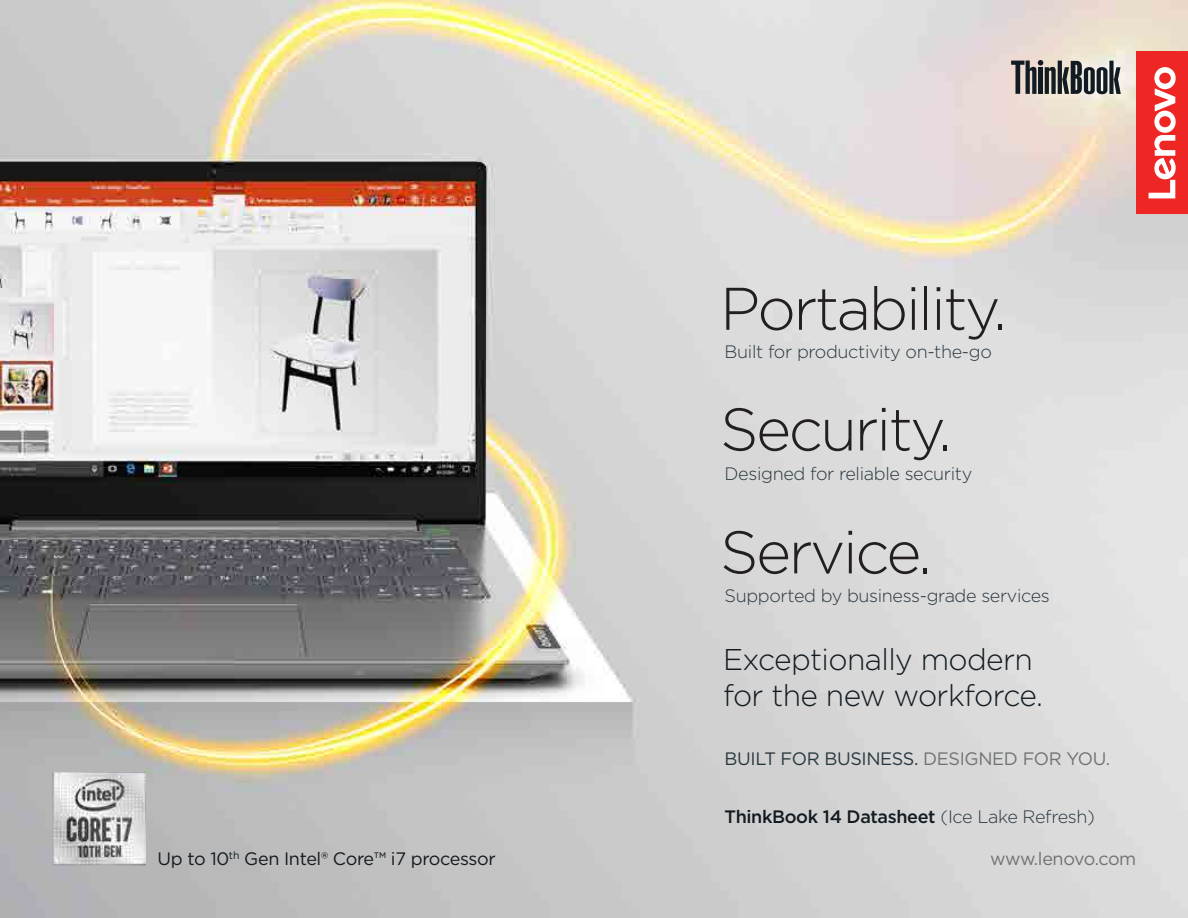
<style>
.page{position:relative;width:1188px;height:918px;background:#fff}
.page>*{position:absolute;margin:0;border:0;box-sizing:border-box;transform-origin:0 0}
.Cover_Page_Title{font:300 60px "Gotham";letter-spacing:-.04em;color:#231f20}
.Cover_Page_Sub_Title{font:300 30px/36px "Gotham";letter-spacing:-.02em;color:#121b21}
.Cover_page_Body_Text{font:300 18px "Gotham";letter-spacing:-.02em;color:#28373f}
.Cover_page_Body_Text-2{font:500 18px "Gotham";letter-spacing:-.02em;color:#121b21}
.Body_text{font:18px "Gotham";letter-spacing:-.02em;color:#121b21}
.built_for_business{font:18px "Gotham";letter-spacing:-.02em;color:#28373f}
.Body_text-2{font:18px "Gotham";letter-spacing:-.03em;color:#707372}
.s1{color:#707372}
.s2{font-weight:300;color:#28373f}
</style>
<div class="page">
<img style="left:0;top:0;width:1188px;height:918px">
<div style="left:1136px;top:52px;width:52px;height:162px;background:#ee2624"></div>
<svg style="left:1149px;top:67px;width:27px;height:131px"></svg>
<svg style="left:1011px;top:60px;width:110px;height:34px;background:#717271"></svg>
<img style="left:53px;top:772px;width:93px;height:93px">
<p class="Cover_Page_Title" style="left:720px;top:271px;width:288px">Portability.</p>
<p class="Cover_page_Body_Text" style="left:725px;top:340px;width:269px">Built for productivity on-the-go</p>
<p class="Cover_Page_Title" style="left:720px;top:391px;width:233px">Security.</p>
<p class="Cover_page_Body_Text" style="left:725px;top:462px;width:249px">Designed for reliable security</p>
<p class="Cover_Page_Title" style="left:720px;top:514px;width:214px">Service.</p>
<p class="Cover_page_Body_Text" style="left:725px;top:584px;width:327px">Supported by business-grade services</p>
<p class="Cover_Page_Sub_Title" style="left:723px;top:641px;width:321px">Exceptionally modern for the new workforce.</p>
<p class="built_for_business" style="left:725px;top:747px;width:387px">BUILT FOR BUSINESS. <span class="s1">DESIGNED FOR YOU.</span></p>
<p class="Cover_page_Body_Text-2" style="left:725px;top:805px;width:372px">ThinkBook 14 Datasheet <span class="s2">(Ice Lake Refresh)</span></p>
<p class="Body_text" style="left:158px;top:848px;width:340px">Up to 10<sup>th</sup> Gen Intel® Core™ i7 processor</p>
<p class="Body_text-2" style="left:990px;top:848px;width:148px">www.lenovo.com</p>
</div>
